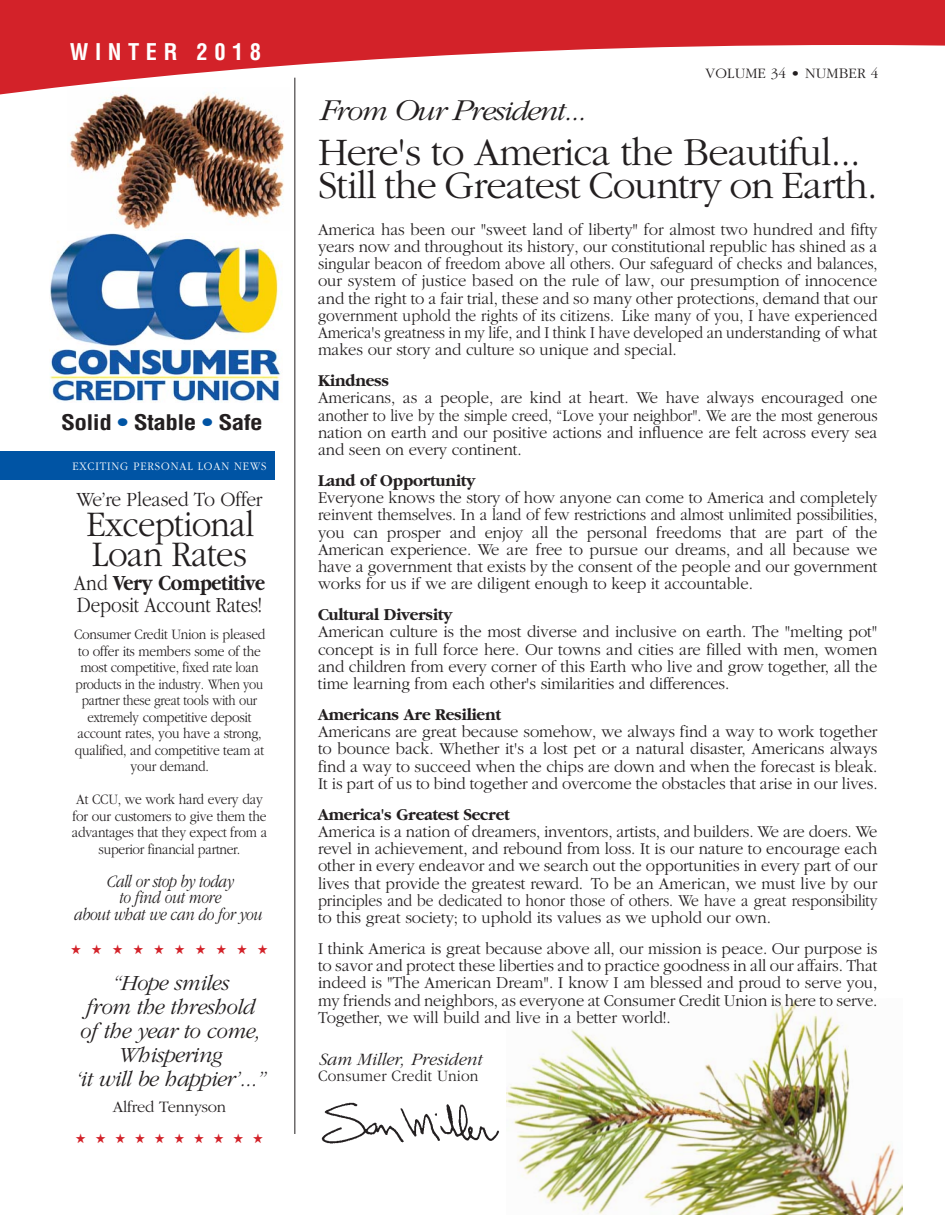
<style>
.page{position:relative;width:945px;height:1215px;background:#fff}
.page>*{position:absolute;margin:0;border:0;box-sizing:border-box;transform-origin:0 0}
.t1{font:300 40.5px/33px "Garamond";letter-spacing:-.02em;color:#231f20}
.t2{font:300 37.5px/30px "Garamond";letter-spacing:-.02em;color:#231f20;scale:.93 1}
.t3{font:italic 300 28.5px "Garamond";letter-spacing:-.055em;color:#231f20;scale:1.1 1}
.t4{font:italic 300 22.5px/24px "Garamond";letter-spacing:-.02em;color:#231f20;text-align:center}
.t5{font:300 22.5px/22.5px "Garamond";letter-spacing:-.01em;color:#231f20;scale:.85 1}
.t6{font:700 condensed 22.5px "Helvetica";letter-spacing:.29em;color:#fff}
.t7{font:300 21px "Garamond";letter-spacing:-.015em;color:#231f20;scale:.93 1}
.t8{font:700 condensed 21px "Helvetica";letter-spacing:-.025em;color:#231f20;scale:1.2 1}
.t9{font:italic 300 18px/16.5px "Garamond";letter-spacing:-.025em;color:#231f20;text-align:center;scale:.85 1}
.t10{font:italic 300 18px "Garamond";letter-spacing:-.005em;color:#231f20}
.t11{font:300 17.25px/17.2px "Garamond";letter-spacing:-.005em;color:#231f20;scale:.96 1}
.t12{font:300 16.5px "Garamond";letter-spacing:.015em;color:#231f20;scale:.93 1}
.t13{font:300 16.5px "Garamond";letter-spacing:-.02em;color:#231f20}
.t14{font:300 15px/16.5px "Garamond";letter-spacing:-.015em;color:#231f20;text-align:center;scale:.9 1}
.t15{font:300 15px "Garamond";letter-spacing:.015em;color:#231f20}
.t16{font:13.5px "Zapf Dingbats";color:#d32229;scale:.95 1}
.t17{font:300 12px "Garamond";letter-spacing:.075em;color:#fff;scale:.93 1}
.s1{color:#0054a4}
.s2{font-weight:700}
.s3{color:#fff}
.s4{font-size:31.5px}
.s5{font-family:"Trajan";font-weight:400;font-style:normal;font-size:22.5px;color:#fff}
</style>
<div class="page">
<div style="left:0;top:451px;width:274px;height:28px;background:#0054a4"></div>
<div style="left:0;top:0;width:945px;height:112px;background:#d32229"></div>
<svg style="left:0;top:45px;width:945px;height:71px;fill:#fff"></svg>
<hr style="left:294px;top:78px;width:1px;height:1056px;background:#231f20">
<img style="left:321px;top:1102px;width:178px;height:42px">
<img style="left:68px;top:88px;width:221px;height:142px">
<img style="left:506px;top:999px;width:397px;height:216px">
<img style="left:50px;top:233px;width:232px;height:169px">
<p class="t6" style="left:70px;top:44px;width:193px">WINTER 2018</p>
<p class="t8" style="left:61px;top:415px;width:169px">Solid <span class="s1">•</span> Stable <span class="s1">•</span> Safe</p>
<p class="t17" style="left:72px;top:461px;width:210px">EXCITING PERSONAL LOAN NEWS</p>
<p class="t7" style="left:77px;top:491px;width:201px">We’re Pleased To Offer</p>
<p class="t2" style="left:86px;top:512px;width:182px">Exceptional<br>Loan Rates</p>
<p class="t5" style="left:74px;top:573px;width:226px">And <span class="s2">Very Competitive<br></span>Deposit Account Rates!</p>
<p class="t14" style="left:74px;top:627px;width:214px">Consumer Credit Union is pleased to offer its members some of the most competitive, fixed rate loan products in the industry. When you partner these great tools with our extremely competitive deposit account rates, you have a strong, qualified, and competitive team at your demand.</p>
<p class="t14" style="left:72px;top:792px;width:219px">At CCU, we work hard every day for our customers to give them the advantages that they expect from a superior financial partner.</p>
<p class="t9" style="left:73px;top:874px;width:228px">Call or stop by today<br>to find out more<br>about what we can do for you<span class="s3">.</span></p>
<p class="t16" style="left:71px;top:943px;width:209px">★★★★★★★★★★</p>
<p class="t4" style="left:74px;top:973px;width:192px">“Hope smiles<br>from the threshold of the year to come,<br>Whispering<br>‘it will be happier’...”</p>
<p class="t13" style="left:113px;top:1100px;width:115px">Alfred Tennyson</p>
<p class="t16" style="left:76px;top:1132px;width:199px">★★★★★★★★★★</p>
<p class="t15" style="left:706px;top:68px;width:174px">VOLUME 34 • NUMBER 4</p>
<p class="t3" style="left:318px;top:100px;width:248px"><span class="s4">F</span>rom <span class="s4">O</span>ur <span class="s4">P</span>resident...<span class="s5">.</span></p>
<p class="t1" style="left:318px;top:139px;width:561px">Here's to America the Beautiful...<br>Still the Greatest Country on Earth.</p>
<p class="t11" style="left:318px;top:222px;width:584px;text-align:justify">America has been our "sweet land of liberty" for almost two hundred and fifty years now and throughout its history, our constitutional republic has shined as a singular beacon of freedom above all others. Our safeguard of checks and balances, our system of justice based on the rule of law, our presumption of innocence and the right to a fair trial, these and so many other protections, demand that our government uphold the rights of its citizens. Like many of you, I have experienced America's greatness in my life, and I think I have developed an understanding of what makes our story and culture so unique and special.</p>
<p class="t11" style="left:318px;top:374px;width:584px"><span class="s2">Kindness<br></span>Americans, as a people, are kind at heart. We have always encouraged one another to live by the simple creed, “Love your neighbor". We are the most generous nation on earth and our positive actions and influence are felt across every sea and seen on every continent.</p>
<p class="t11" style="left:318px;top:473px;width:584px"><span class="s2">Land of Opportunity<br></span>Everyone knows the story of how anyone can come to America and completely reinvent themselves. In a land of few restrictions and almost unlimited possibilities, you can prosper and enjoy all the personal freedoms that are part of the American experience. We are free to pursue our dreams, and all because we have a government that exists by the consent of the people and our government works for us if we are diligent enough to keep it accountable.</p>
<p class="t11" style="left:318px;top:608px;width:584px"><span class="s2">Cultural Diversity<br></span>American culture is the most diverse and inclusive on earth. The "melting pot" concept is in full force here. Our towns and cities are filled with men, women and children from every corner of this Earth who live and grow together, all the time learning from each other's similarities and differences.</p>
<p class="t11" style="left:318px;top:707px;width:585px"><span class="s2">Americans Are Resilient<br></span>Americans are great because somehow, we always find a way to work together to bounce back. Whether it's a lost pet or a natural disaster, Americans always find a way to succeed when the chips are down and when the forecast is bleak.<br>It is part of us to bind together and overcome the obstacles that arise in our lives.</p>
<p class="t11" style="left:318px;top:807px;width:584px"><span class="s2">America's Greatest Secret<br></span>America is a nation of dreamers, inventors, artists, and builders. We are doers. We revel in achievement, and rebound from loss. It is our nature to encourage each other in every endeavor and we search out the opportunities in every part of our lives that provide the greatest reward. To be an American, we must live by our principles and be dedicated to honor those of others. We have a great responsibility to this great society; to uphold its values as we uphold our own.</p>
<p class="t11" style="left:318px;top:941px;width:584px;text-align:justify">I think America is great because above all, our mission is peace. Our purpose is to savor and protect these liberties and to practice goodness in all our affairs. That indeed is "The American Dream". I know I am blessed and proud to serve you, my friends and neighbors, as everyone at Consumer Credit Union is here to serve.<br>Together, we will build and live in a better world!.</p>
<p class="t10" style="left:318px;top:1052px;width:165px">Sam Miller, President</p>
<p class="t12" style="left:318px;top:1070px;width:174px">Consumer Credit Union</p>
</div>
